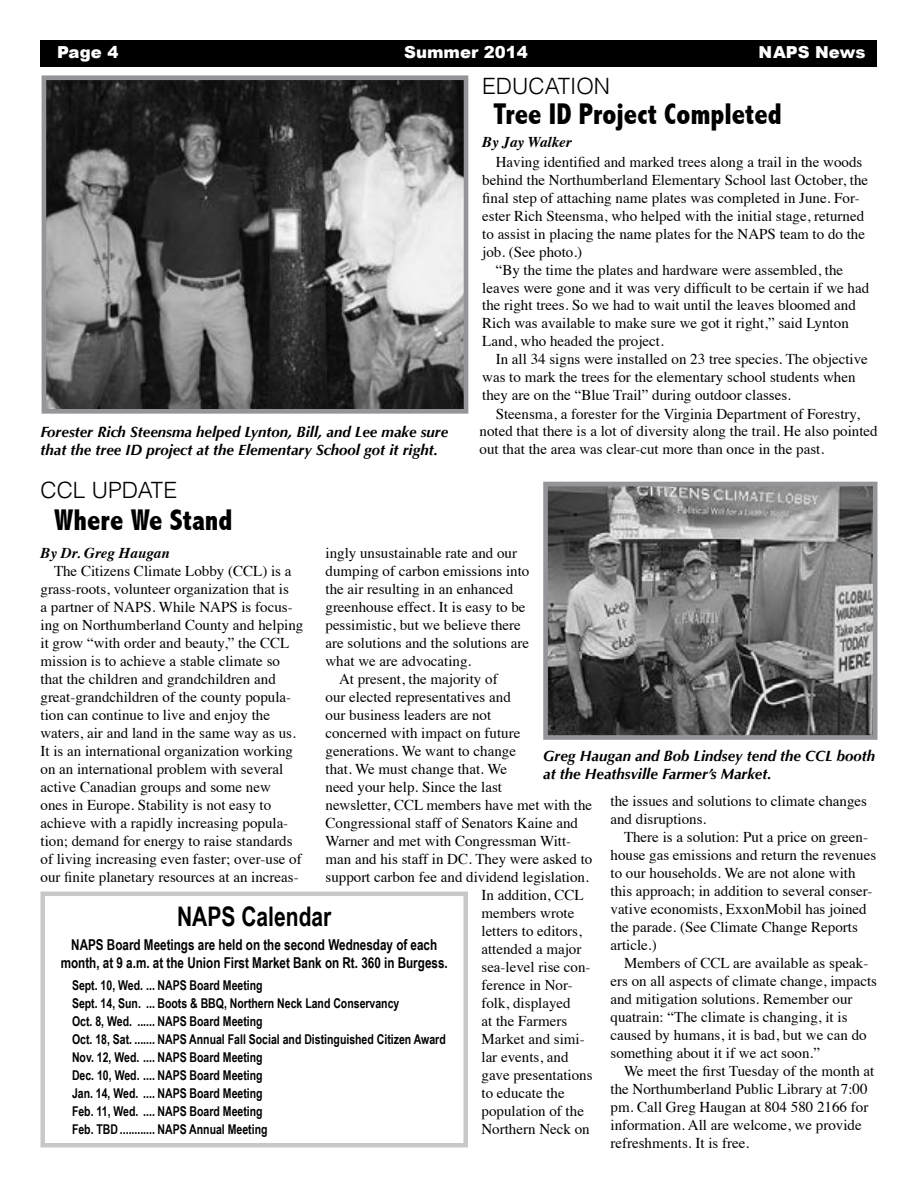
<style>
.page{position:relative;width:918px;height:1188px;background:#fff}
.page>*{position:absolute;margin:0;border:0;box-sizing:border-box;transform-origin:0 0}
.t1{font:800 condensed 30px "Abadi";color:#000;scale:.95 1}
.t2{font:700 27px "Arial Narrow";color:#000;scale:.95 1}
.t3{font:300 22.5px "Helvetica";color:#000}
.t4{font:900 16.5px "Arial";color:#fff}
.t5{font:15px/18px "Times";color:#000}
.t6{font:italic 700 15px/18px "Optima";color:#000}
.t7{font:700 15px/18px "Arial Narrow";color:#000;text-align:center;scale:.95 1}
.t8{font:italic 700 15px "Times";color:#000}
.t9{font:700 13.5px/18px "Arial Narrow";color:#000;scale:.95 1}
</style>
<div class="page">
<div style="left:40px;top:40px;width:838px;height:28px;background:#000"></div>
<img style="left:48px;top:81px;width:414px;height:327px">
<div style="left:42px;top:75px;width:426px;height:339px;border:5px solid #939598"></div>
<div style="left:40px;top:892px;width:428px;height:256px;border:4px solid #c7c8ca"></div>
<img style="left:549px;top:488px;width:322px;height:246px">
<div style="left:543px;top:482px;width:334px;height:258px;border:5px solid #939598"></div>
<p class="t4" style="left:57px;top:40px;width:63px">Page 4</p>
<p class="t4" style="left:404px;top:40px;width:125px">Summer 2014</p>
<p class="t4" style="left:759px;top:40px;width:108px">NAPS News</p>
<p class="t6" style="left:41px;top:422px;width:409px">Forester Rich Steensma helped Lynton, Bill, and Lee make sure that the tree ID project at the Elementary School got it right.</p>
<h3 class="t3" style="left:40px;top:476px;width:138px">CCL UPDATE</h3>
<h1 class="t1" style="left:54px;top:502px;width:189px">Where We Stand</h1>
<h3 class="t3" style="left:482px;top:72px;width:129px">EDUCATION</h3>
<h1 class="t1" style="left:493px;top:97px;width:305px">Tree ID Project Completed</h1>
<p class="t8" style="left:482px;top:128px;width:91px">By Jay Walker</p>
<p class="t5" style="left:496px;top:151px;width:368px">Having identified and marked trees along a trail in the woods</p>
<p class="t5" style="left:482px;top:169px;width:387px">behind the Northumberland Elementary School last October, the</p>
<p class="t5" style="left:482px;top:187px;width:379px">final step of attaching name plates was completed in June. For-</p>
<p class="t5" style="left:482px;top:205px;width:384px">ester Rich Steensma, who helped with the initial stage, returned</p>
<p class="t5" style="left:482px;top:223px;width:384px">to assist in placing the name plates for the NAPS team to do the</p>
<p class="t5" style="left:482px;top:241px;width:101px">job. (See photo.)</p>
<p class="t5" style="left:496px;top:259px;width:349px">“By the time the plates and hardware were assembled, the</p>
<p class="t5" style="left:482px;top:277px;width:388px">leaves were gone and it was very difficult to be certain if we had</p>
<p class="t5" style="left:482px;top:295px;width:375px">the right trees. So we had to wait until the leaves bloomed and</p>
<p class="t5" style="left:482px;top:313px;width:368px">Rich was available to make sure we got it right,” said Lynton</p>
<p class="t5" style="left:482px;top:331px;width:183px">Land, who headed the project.</p>
<p class="t5" style="left:496px;top:349px;width:374px">In all 34 signs were installed on 23 tree species. The objective</p>
<p class="t5" style="left:482px;top:367px;width:375px">was to mark the trees for the elementary school students when</p>
<p class="t5" style="left:482px;top:385px;width:310px">they are on the “Blue Trail” during outdoor classes.</p>
<p class="t5" style="left:496px;top:403px;width:366px">Steensma, a forester for the Virginia Department of Forestry,</p>
<p class="t5" style="left:480px;top:421px;width:400px">noted that there is a lot of diversity along the trail. He also pointed</p>
<p class="t5" style="left:480px;top:439px;width:346px">out that the area was clear-cut more than once in the past.</p>
<p class="t8" style="left:40px;top:539px;width:131px">By Dr. Greg Haugan</p>
<p class="t5" style="left:40px;top:561px;width:264px;text-indent:14px">The Citizens Climate Lobby (CCL) is a grass-roots, volunteer organization that is<br>a partner of NAPS. While NAPS is focus&shy;ing on Northumberland County and helping it grow “with order and beauty,” the CCL mission is to achieve a stable climate so that the children and grandchildren and great-grandchildren of the county popula&shy;tion can continue to live and enjoy the waters, air and land in the same way as us.<br>It is an international organization working on an international problem with several active Canadian groups and some new<br>ones in Europe. Stability is not easy to achieve with a rapidly increasing popula&shy;tion; demand for energy to raise standards of living increasing even faster; over-use of our finite planetary resources at an increas-</p>
<p class="t5" style="left:326px;top:543px;width:193px">ingly unsustainable rate and our</p>
<p class="t5" style="left:326px;top:561px;width:205px">dumping of carbon emissions into</p>
<p class="t5" style="left:326px;top:579px;width:189px">the air resulting in an enhanced</p>
<p class="t5" style="left:326px;top:597px;width:202px">greenhouse effect. It is easy to be</p>
<p class="t5" style="left:326px;top:615px;width:197px">pessimistic, but we believe there</p>
<p class="t5" style="left:326px;top:633px;width:205px">are solutions and the solutions are</p>
<p class="t5" style="left:326px;top:651px;width:147px">what we are advocating.</p>
<p class="t5" style="left:339px;top:669px;width:160px">At present, the majority of</p>
<p class="t5" style="left:326px;top:687px;width:187px">our elected representatives and</p>
<p class="t5" style="left:326px;top:705px;width:167px">our business leaders are not</p>
<p class="t5" style="left:326px;top:723px;width:196px">concerned with impact on future</p>
<p class="t5" style="left:326px;top:741px;width:192px">generations. We want to change</p>
<p class="t5" style="left:326px;top:759px;width:183px">that. We must change that. We</p>
<p class="t5" style="left:326px;top:777px;width:178px">need your help. Since the last</p>
<p class="t5" style="left:326px;top:795px;width:268px">newsletter, CCL members have met with the</p>
<p class="t5" style="left:326px;top:813px;width:254px">Congressional staff of Senators Kaine and</p>
<p class="t5" style="left:326px;top:831px;width:247px">Warner and met with Congressman Witt-</p>
<p class="t5" style="left:326px;top:849px;width:268px">man and his staff in DC. They were asked to</p>
<p class="t5" style="left:326px;top:867px;width:265px">support carbon fee and dividend legislation.</p>
<p class="t5" style="left:482px;top:885px;width:104px">In addition, CCL</p>
<p class="t5" style="left:482px;top:903px;width:94px">members wrote</p>
<p class="t5" style="left:482px;top:921px;width:102px">letters to editors,</p>
<p class="t5" style="left:482px;top:939px;width:101px">attended a major</p>
<p class="t5" style="left:482px;top:957px;width:111px">sea-level rise con-</p>
<p class="t5" style="left:482px;top:975px;width:93px">ference in Nor-</p>
<p class="t5" style="left:482px;top:993px;width:91px">folk, displayed</p>
<p class="t5" style="left:482px;top:1011px;width:87px">at the Farmers</p>
<p class="t5" style="left:482px;top:1029px;width:105px">Market and simi-</p>
<p class="t5" style="left:482px;top:1047px;width:89px">lar events, and</p>
<p class="t5" style="left:482px;top:1065px;width:113px">gave presentations</p>
<p class="t5" style="left:482px;top:1083px;width:85px">to educate the</p>
<p class="t5" style="left:482px;top:1101px;width:104px">population of the</p>
<p class="t5" style="left:482px;top:1119px;width:110px">Northern Neck on</p>
<p class="t6" style="left:543px;top:746px;width:334px">Greg Haugan and Bob Lindsey tend the CCL booth at the Heathsville Farmer’s Market.</p>
<p class="t5" style="left:610px;top:790px;width:258px">the issues and solutions to climate changes and disruptions.</p>
<p class="t5" style="left:610px;top:826px;width:267px;text-indent:14px">There is a solution: Put a price on green&shy;house gas emissions and return the revenues to our households. We are not alone with this approach; in addition to several conser&shy;vative economists, ExxonMobil has joined the parade. (See Climate Change Reports article.)</p>
<p class="t5" style="left:610px;top:952px;width:268px;text-indent:14px">Members of CCL are available as speak&shy;ers on all aspects of climate change, impacts and mitigation solutions. Remember our quatrain: “The climate is changing, it is caused by humans, it is bad, but we can do something about it if we act soon.”</p>
<p class="t5" style="left:610px;top:1060px;width:265px;text-indent:14px">We meet the first Tuesday of the month at the Northumberland Public Library at 7:00 pm. Call Greg Haugan at 804 580 2166 for information. All are welcome, we provide refreshments. It is free.</p>
<h2 class="t2" style="left:177px;top:896px;width:164px">NAPS Calendar</h2>
<p class="t7" style="left:61px;top:935px;width:409px">NAPS Board Meetings are held on the second Wednesday of each month, at 9 a.m. at the Union First Market Bank on Rt. 360 in Burgess.</p>
<p class="t9" style="left:72px;top:976px;width:395px">Sept. 10, Wed. ... NAPS Board Meeting<br>Sept. 14, Sun. ... Boots &amp; BBQ, Northern Neck Land Conservancy<br>Oct. 8, Wed. ...... NAPS Board Meeting<br>Oct. 18, Sat. ....... NAPS Annual Fall Social and Distinguished Citizen Award Nov. 12, Wed. .... NAPS Board Meeting<br>Dec. 10, Wed. .... NAPS Board Meeting<br>Jan. 14, Wed. .... NAPS Board Meeting<br>Feb. 11, Wed. .... NAPS Board Meeting<br>Feb. TBD............ NAPS Annual Meeting</p>
</div>
